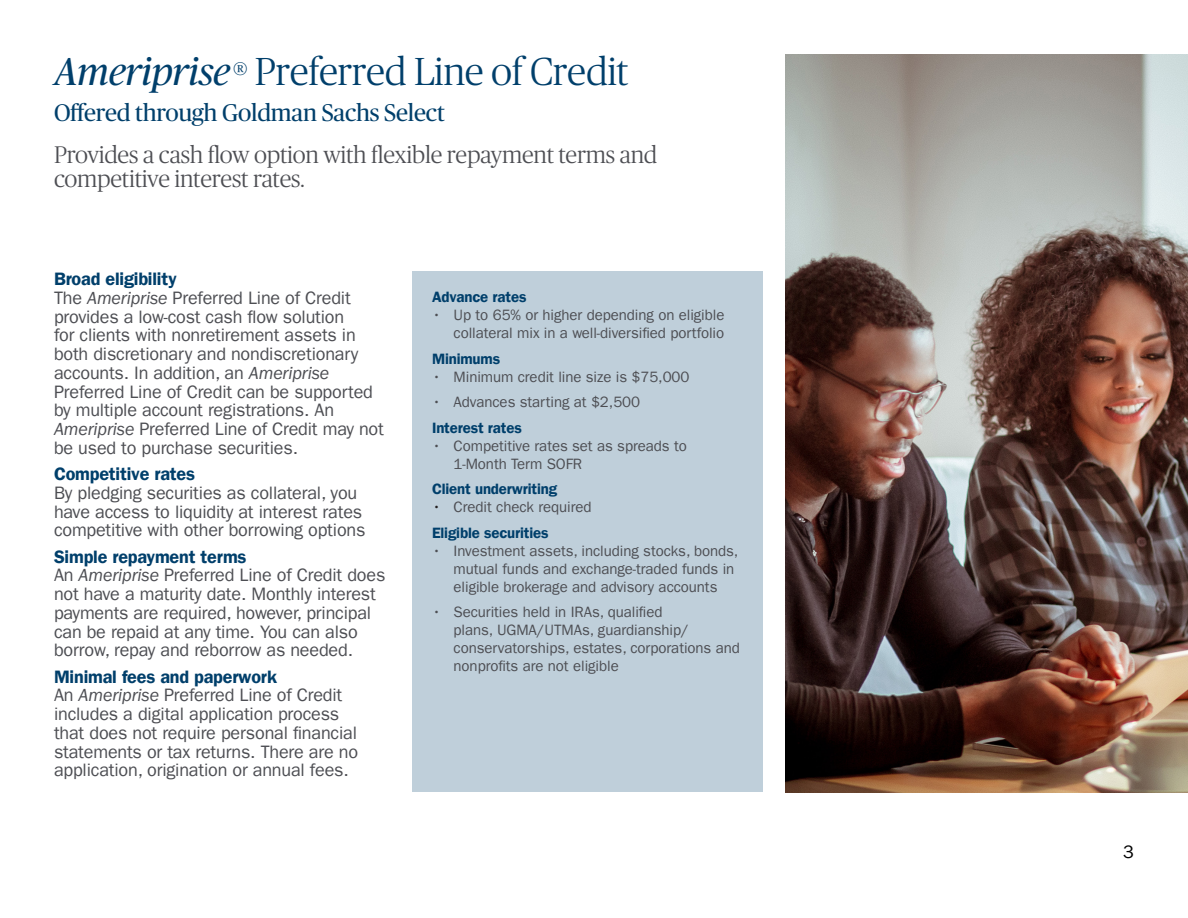
<style>
.page{position:relative;width:1188px;height:918px;background:#fff}
.page>*{position:absolute;margin:0;border:0;box-sizing:border-box;transform-origin:0 0}
.Internal_page_heading{font:39px "Publico Headline Light Ofc";letter-spacing:-.01em;color:#003f6b}
.Internal_page_subtitle{font:24px/24px "Publico Headline Light Ofc";letter-spacing:-.01em;color:#4d4e53}
.Internal_page_heading-2{font:24px "Publico Headline Ofc";letter-spacing:-.01em;color:#003f6b}
.Body_copy{font:18px/18.8px "ITC Frank Goth For AMPF";letter-spacing:-.01em;color:#4d4e53}
.Body_copy_subhead_level_1{font:700 18px "ITC Frank Goth For AMPF Dm";letter-spacing:-.01em;color:#003f6b}
.t1{font:18px "ITC Frank Goth For AMPF";color:#000}
.Graphic_titles_chart_information{font:15px/18px "ITC Frank Goth For AMPF";letter-spacing:-.005em;color:#4d4e53}
.Captions_Caption_heading_alt{font:700 15px "ITC Frank Goth For AMPF Dm";letter-spacing:-.01em;color:#003f6b}
.s1{font-family:"Publico Headline Ofc";font-style:italic}
.s2{font-style:italic}
.s3{color:#231f20}
</style>
<div class="page">
<img style="left:785px;top:54px;width:403px;height:738px">
<div style="left:412px;top:272px;width:351px;height:520px;background:#bfcfda"></div>
<p class="Internal_page_heading" style="left:54px;top:45px;width:576px"><span class="s1">Ameriprise</span> <sup>®</sup> Preferred Line of Credit</p>
<p class="Internal_page_heading-2" style="left:54px;top:96px;width:392px">Offered through Goldman Sachs Select</p>
<p class="Internal_page_subtitle" style="left:54px;top:141px;width:605px">Provides a cash flow option with flexible repayment terms and competitive interest rates.</p>
<p class="Body_copy_subhead_level_1" style="left:54px;top:268px;width:124px">Broad eligibility</p>
<p class="Body_copy" style="left:54px;top:289px;width:331px">The <span class="s2">Ameriprise</span> Preferred Line of Credit provides a low-cost cash flow solution<br>for clients with nonretirement assets in both discretionary and nondiscretionary accounts. In addition, an <span class="s2">Ameriprise </span>Preferred Line of Credit can be supported by multiple account registrations. An <span class="s2">Ameriprise</span> Preferred Line of Credit may not be used to purchase securities.</p>
<p class="Body_copy_subhead_level_1" style="left:54px;top:463px;width:143px">Competitive rates</p>
<p class="Body_copy" style="left:54px;top:484px;width:313px">By pledging securities as collateral, you have access to liquidity at interest rates competitive with other borrowing options</p>
<p class="Body_copy_subhead_level_1" style="left:54px;top:546px;width:194px">Simple repayment terms</p>
<p class="Body_copy" style="left:54px;top:566px;width:333px">An <span class="s2">Ameriprise</span> Preferred Line of Credit does not have a maturity date. Monthly interest payments are required, however, principal can be repaid at any time. You can also borrow, repay and reborrow as needed.</p>
<p class="Body_copy_subhead_level_1" style="left:54px;top:666px;width:225px">Minimal fees and paperwork</p>
<p class="Body_copy" style="left:54px;top:686px;width:306px">An <span class="s2">Ameriprise</span> Preferred Line of Credit includes a digital application process that does not require personal financial statements or tax returns. There are no application, origination or annual fees.</p>
<p class="Captions_Caption_heading_alt" style="left:432px;top:288px;width:96px">Advance rates</p>
<p class="Graphic_titles_chart_information" style="left:432px;top:306px;width:294px;text-align:right">• Up to 65% or higher depending on eligible collateral mix in a well-diversified portfolio</p>
<p class="Captions_Caption_heading_alt" style="left:432px;top:350px;width:70px">Minimums</p>
<p class="Graphic_titles_chart_information" style="left:432px;top:368px;width:259px">• Minimum credit line size is $75,000</p>
<p class="Graphic_titles_chart_information" style="left:432px;top:393px;width:210px">• Advances starting at $2,500</p>
<p class="Captions_Caption_heading_alt" style="left:432px;top:419px;width:91px">Interest rates</p>
<p class="Graphic_titles_chart_information" style="left:454px;top:437px;width:235px;text-indent:-22px">• Competitive rates set as spreads to<br>1-Month Term SOFR</p>
<p class="Captions_Caption_heading_alt" style="left:432px;top:480px;width:127px">Client underwriting</p>
<p class="Graphic_titles_chart_information" style="left:432px;top:498px;width:161px"><span class="s3">•</span> Credit check required</p>
<p class="Captions_Caption_heading_alt" style="left:432px;top:524px;width:118px">Eligible securities</p>
<p class="Graphic_titles_chart_information" style="left:454px;top:542px;width:286px;text-indent:-22px">• Investment assets, including stocks, bonds, mutual funds and exchange-traded funds in eligible brokerage and advisory accounts</p>
<p class="Graphic_titles_chart_information" style="left:454px;top:603px;width:288px;text-indent:-22px">• Securities held in IRAs, qualified<br>plans, UGMA/UTMAs, guardianship/ conservatorships, estates, corporations and nonprofits are not eligible</p>
<p class="t1" style="left:1123px;top:842px;width:12px">3</p>
</div>
